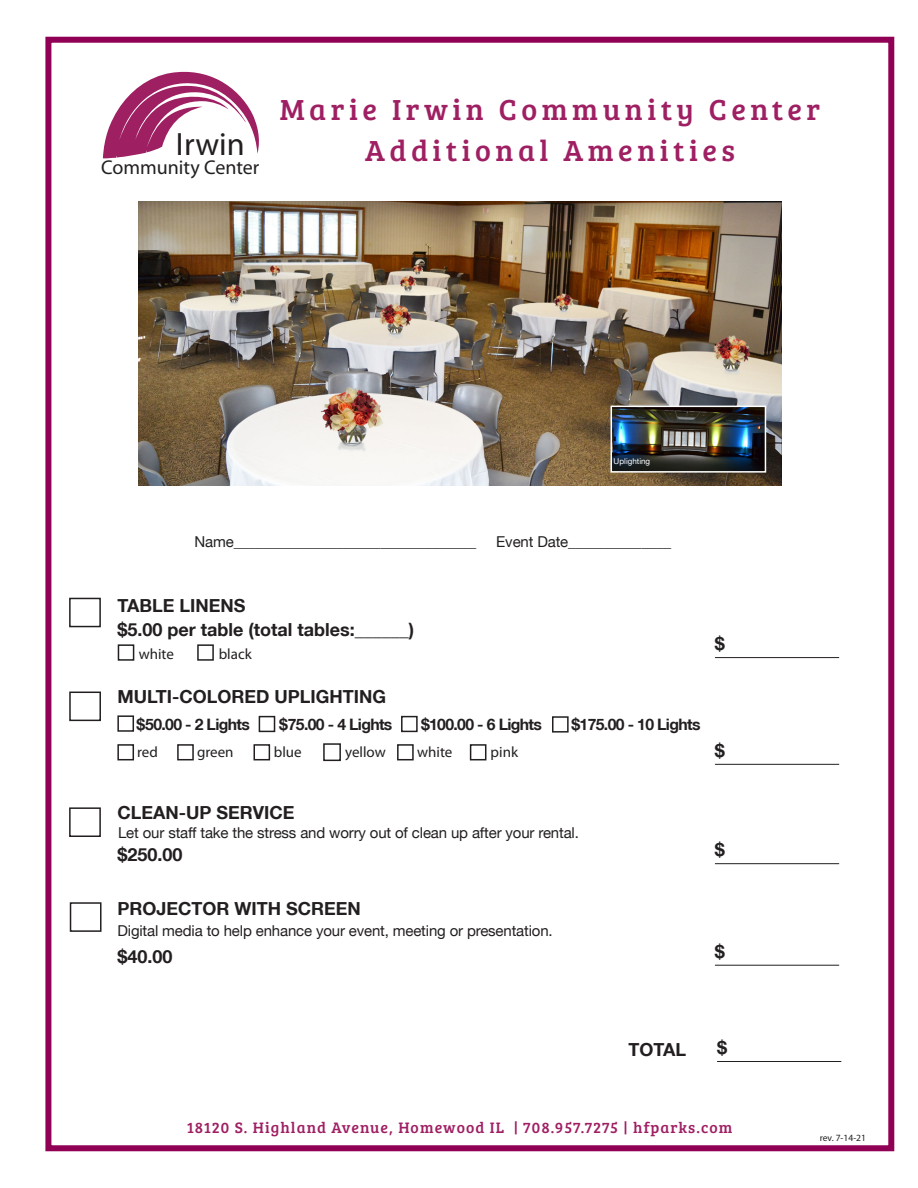
<style>
.page{position:relative;width:918px;height:1188px;background:#fff}
.page>*{position:absolute;margin:0;border:0;box-sizing:border-box;transform-origin:0 0}
.t1{font:32.4px "Myriad Pro";letter-spacing:.005em;color:#231f20}
.t2{font:30px "Bree Serif";letter-spacing:.15em;color:#9f1f63}
.t3{font:19.95px "Myriad Pro";color:#231f20}
.t4{font:700 18px "Helvetica Neue LT";color:#231f20}
.t5{font:700 15.75px "Helvetica Neue LT";letter-spacing:-.04em;color:#231f20}
.t6{font:15.75px "Bree Serif";letter-spacing:.07em;color:#9f1f63}
.t7{font:15px "Helvetica Neue LT";letter-spacing:-.01em;color:#231f20}
.t8{font:15px "Myriad Pro";color:#231f20}
.t9{font:9.6px "Myriad Pro";color:#231f20}
.t10{font:8.1px "Helvetica Neue LT";color:#fff}
</style>
<div class="page">
<div style="left:45px;top:37px;width:849px;height:1114px;border:6px solid #900055"></div>
<svg style="left:103px;top:71px;width:156px;height:88px"></svg>
<img style="left:139px;top:201px;width:643px;height:285px">
<div style="left:470px;top:744px;width:16px;height:16px;border:2px solid #231f20"></div>
<div style="left:401px;top:716px;width:17px;height:16px;border:2px solid #231f20"></div>
<div style="left:69px;top:598px;width:32px;height:29px;border:2px solid #231f20"></div>
<div style="left:117px;top:715px;width:17px;height:17px;border:2px solid #231f20"></div>
<div style="left:259px;top:716px;width:16px;height:16px;border:2px solid #231f20"></div>
<div style="left:117px;top:744px;width:17px;height:16px;border:2px solid #231f20"></div>
<div style="left:177px;top:744px;width:17px;height:16px;border:2px solid #231f20"></div>
<div style="left:254px;top:744px;width:16px;height:16px;border:2px solid #231f20"></div>
<div style="left:323px;top:743px;width:18px;height:18px;border:2px solid #231f20"></div>
<div style="left:397px;top:744px;width:17px;height:16px;border:2px solid #231f20"></div>
<div style="left:69px;top:692px;width:32px;height:29px;border:2px solid #231f20"></div>
<div style="left:69px;top:807px;width:32px;height:30px;border:2px solid #231f20"></div>
<div style="left:70px;top:902px;width:32px;height:30px;border:2px solid #231f20"></div>
<hr style="left:715px;top:657px;width:124px;height:1px;background:#231f20">
<hr style="left:715px;top:764px;width:124px;height:1px;background:#231f20">
<hr style="left:715px;top:863px;width:124px;height:1px;background:#231f20">
<hr style="left:715px;top:965px;width:124px;height:1px;background:#231f20">
<hr style="left:717px;top:1061px;width:124px;height:1px;background:#231f20">
<img style="left:614px;top:409px;width:149px;height:61px">
<div style="left:611px;top:406px;width:155px;height:67px;border:2px solid #fff"></div>
<div style="left:118px;top:644px;width:16px;height:17px;border:2px solid #231f20"></div>
<div style="left:197px;top:644px;width:17px;height:17px;border:2px solid #231f20"></div>
<div style="left:552px;top:716px;width:17px;height:17px;border:2px solid #231f20"></div>
<p class="t1" style="left:176px;top:124px;width:70px">Irwin</p>
<p class="t3" style="left:101px;top:155px;width:160px">Community Center</p>
<p class="t2" style="left:280px;top:88px;width:542px">Marie Irwin Community Center</p>
<p class="t2" style="left:365px;top:128px;width:371px">Additional Amenities</p>
<p class="t10" style="left:614px;top:456px;width:38px">Uplighting</p>
<p class="t7" style="left:195px;top:533px;width:283px">Name_________________________________</p>
<p class="t7" style="left:496px;top:533px;width:176px">Event Date______________</p>
<p class="t4" style="left:117px;top:594px;width:130px">TABLE LINENS</p>
<p class="t4" style="left:117px;top:618px;width:298px">$5.00 per table (total tables:______)</p>
<p class="t8" style="left:139px;top:644px;width:37px">white</p>
<p class="t8" style="left:219px;top:644px;width:35px">black</p>
<p class="t4" style="left:117px;top:686px;width:270px">MULTI-COLORED UPLIGHTING</p>
<p class="t5" style="left:137px;top:715px;width:115px">$50.00 - 2 Lights</p>
<p class="t5" style="left:279px;top:715px;width:115px">$75.00 - 4 Lights</p>
<p class="t5" style="left:421px;top:715px;width:122px">$100.00 - 6 Lights</p>
<p class="t5" style="left:571px;top:715px;width:131px">$175.00 - 10 Lights</p>
<p class="t8" style="left:137px;top:743px;width:22px">red</p>
<p class="t8" style="left:197px;top:743px;width:38px">green</p>
<p class="t8" style="left:274px;top:743px;width:29px">blue</p>
<p class="t8" style="left:345px;top:743px;width:42px">yellow</p>
<p class="t8" style="left:417px;top:743px;width:37px">white</p>
<p class="t8" style="left:491px;top:743px;width:29px">pink</p>
<p class="t4" style="left:715px;top:633px;width:12px">$</p>
<p class="t4" style="left:715px;top:739px;width:12px">$</p>
<p class="t4" style="left:117px;top:801px;width:179px">CLEAN-UP SERVICE</p>
<p class="t4" style="left:117px;top:843px;width:67px">$250.00</p>
<p class="t4" style="left:117px;top:897px;width:245px">PROJECTOR WITH SCREEN</p>
<p class="t7" style="left:117px;top:922px;width:437px">Digital media to help enhance your event, meeting or presentation.</p>
<p class="t4" style="left:117px;top:946px;width:57px">$40.00</p>
<p class="t7" style="left:118px;top:824px;width:462px">Let our staff take the stress and worry out of clean up after your rental.</p>
<p class="t4" style="left:715px;top:839px;width:12px">$</p>
<p class="t4" style="left:715px;top:940px;width:12px">$</p>
<p class="t4" style="left:629px;top:1038px;width:59px">TOTAL</p>
<p class="t4" style="left:717px;top:1036px;width:12px">$</p>
<p class="t6" style="left:187px;top:1116px;width:547px">18120 S. Highland Avenue, Homewood IL | 708.957.7275 | hfparks.com</p>
<p class="t9" style="left:820px;top:1132px;width:48px">rev. 7-14-21</p>
</div>
